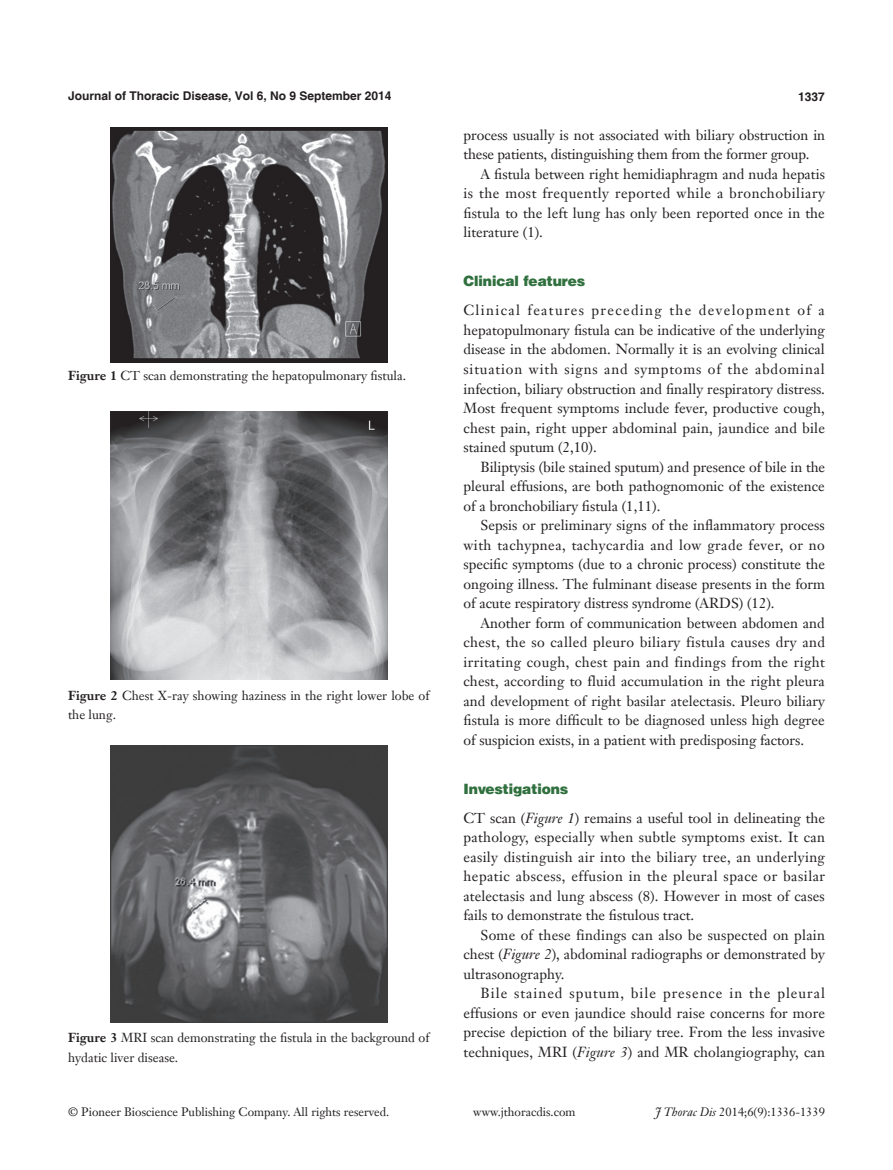
<style>
.page{position:relative;width:893px;height:1170px;background:#fff}
.page>*{position:absolute;margin:0;border:0;box-sizing:border-box;transform-origin:0 0}
.t1{font:14.25px/19.5px "Janson Text LT";color:#231f20;text-align:justify}
.一级标题-6_5{font:900 14.25px "Helvetica";color:#30703e}
.t2{font:12.75px/19.5px "Janson Text LT";color:#231f20}
.t3{font:12px "Janson Text LT";color:#231f20}
.t4{font:700 12px "Helvetica";color:#231f20}
.s1{font-weight:700}
.s2{font-style:italic}
</style>
<div class="page">
<img style="left:111px;top:128px;width:276px;height:235px">
<img style="left:111px;top:411px;width:276px;height:268px">
<img style="left:111px;top:745px;width:276px;height:277px">
<p class="t4" style="left:68px;top:88px;width:325px">Journal of Thoracic Disease, Vol 6, No 9 September 2014</p>
<p class="t4" style="left:798px;top:89px;width:28px">1337</p>
<p class="t2" style="left:68px;top:366px;width:340px"><span class="s1">Figure 1</span> CT scan demonstrating the hepatopulmonary fistula.</p>
<p class="t2" style="left:68px;top:685px;width:363px"><span class="s1">Figure 2</span> Chest X-ray showing haziness in the right lower lobe of the lung.</p>
<p class="t2" style="left:68px;top:1027px;width:363px"><span class="s1">Figure 3</span> MRI scan demonstrating the fistula in the background of hydatic liver disease.</p>
<p class="t1" style="left:463px;top:125px;width:363px">process usually is not associated with biliary obstruction in these patients, distinguishing them from the former group.</p>
<p class="t1" style="left:463px;top:164px;width:363px;text-indent:17px">A fistula between right hemidiaphragm and nuda hepatis is the most frequently reported while a bronchobiliary fistula to the left lung has only been reported once in the literature (1).</p>
<p class="一级标题-6_5" style="left:463px;top:272px;width:123px">Clinical features</p>
<p class="t1" style="left:463px;top:300px;width:363px">Clinical features preceding the development of a hepatopulmonary fistula can be indicative of the underlying disease in the abdomen. Normally it is an evolving clinical situation with signs and symptoms of the abdominal infection, biliary obstruction and finally respiratory distress.<br>Most frequent symptoms include fever, productive cough, chest pain, right upper abdominal pain, jaundice and bile stained sputum (2,10).</p>
<p class="t1" style="left:463px;top:456px;width:363px;text-indent:17px">Biliptysis (bile stained sputum) and presence of bile in the pleural effusions, are both pathognomonic of the existence of a bronchobiliary fistula (1,11).</p>
<p class="t1" style="left:463px;top:515px;width:363px;text-indent:17px">Sepsis or preliminary signs of the inflammatory process with tachypnea, tachycardia and low grade fever, or no specific symptoms (due to a chronic process) constitute the ongoing illness. The fulminant disease presents in the form of acute respiratory distress syndrome (ARDS) (12).</p>
<p class="t1" style="left:463px;top:612px;width:363px;text-indent:17px">Another form of communication between abdomen and chest, the so called pleuro biliary fistula causes dry and irritating cough, chest pain and findings from the right chest, according to fluid accumulation in the right pleura and development of right basilar atelectasis. Pleuro biliary fistula is more difficult to be diagnosed unless high degree of suspicion exists, in a patient with predisposing factors.</p>
<p class="一级标题-6_5" style="left:463px;top:779px;width:106px">Investigations</p>
<p class="t1" style="left:463px;top:807px;width:363px">CT scan (<span class="s2">Figure 1</span>) remains a useful tool in delineating the pathology, especially when subtle symptoms exist. It can easily distinguish air into the biliary tree, an underlying hepatic abscess, effusion in the pleural space or basilar atelectasis and lung abscess (8). However in most of cases fails to demonstrate the fistulous tract.</p>
<p class="t1" style="left:463px;top:924px;width:363px;text-indent:17px">Some of these findings can also be suspected on plain chest (<span class="s2">Figure 2</span>), abdominal radiographs or demonstrated by ultrasonography.</p>
<p class="t1" style="left:463px;top:983px;width:363px;text-indent:17px">Bile stained sputum, bile presence in the pleural effusions or even jaundice should raise concerns for more precise depiction of the biliary tree. From the less invasive techniques, MRI (<span class="s2">Figure 3</span>) and MR cholangiography, can</p>
<p class="t3" style="left:68px;top:1104px;width:323px">© Pioneer Bioscience Publishing Company. All rights reserved.</p>
<p class="t3" style="left:473px;top:1104px;width:104px">www.jthoracdis.com</p>
<p class="t3" style="left:655px;top:1104px;width:171px"><span class="s2">J Thorac Dis</span> 2014;6(9):1336-1339</p>
</div>
